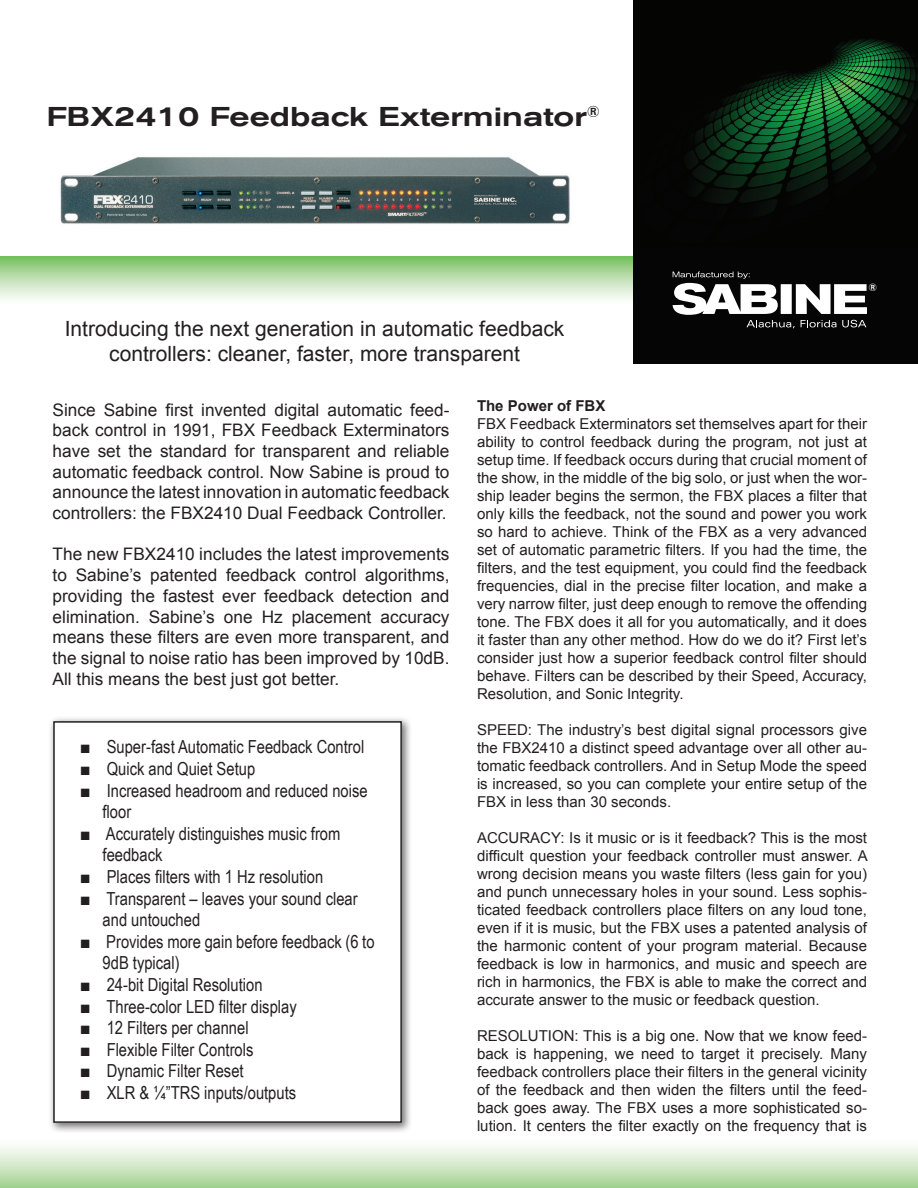
<style>
.page{position:relative;width:918px;height:1188px;background:#fff}
.page>*{position:absolute;margin:0;border:0;box-sizing:border-box;transform-origin:0 0}
.t1{font:500 expanded 27px "Akzidenz Grotesk BE";color:#231f20}
.t2{font:21px/25.2px "Arial";color:#231f20;text-align:center}
.t3{font:18px/21.6px "Arial Narrow";color:#231f20}
.t4{font:17.25px/20.7px "Arial";color:#231f20;text-align:justify}
.t5{font:15px/18px "Arial";color:#231f20;text-align:justify}
.t6{font:700 15px "Arial";color:#231f20}
.t7{font:500 expanded 10.5px "Akzidenz Grotesk BE";color:#fff}
.s1{font-size:28.5px}
</style>
<div class="page">
<div style="left:633px;top:0;width:285px;height:272px;background:#040503"></div>
<svg style="left:692px;top:39px;width:226px;height:173px"></svg>
<div style="left:0;top:256px;width:918px;height:50px;background:linear-gradient(to bottom,#7bc164,#fff)"></div>
<div style="left:633px;top:248px;width:285px;height:116px;background:#040504"></div>
<div style="left:47px;top:715px;width:365px;height:418px;background:#231f20;opacity:.62"></div>
<div style="left:54px;top:722px;width:347px;height:400px;background:#fff"></div>
<div style="left:53px;top:721px;width:349px;height:402px;border:2px solid #231f20"></div>
<div style="left:0;top:1137px;width:918px;height:51px;background:linear-gradient(to bottom,#fff,#a6d394)"></div>
<svg style="left:673px;top:272px;width:194px;height:56px"></svg>
<img style="left:60px;top:157px;width:510px;height:67px">
<h1 class="t1" style="left:47px;top:100px;width:555px">FBX<span class="s1">2410</span> Feedback Exterminator<sup>®</sup></h1>
<h2 class="t2" style="left:65px;top:316px;width:501px">Introducing the next generation in automatic feedback controllers: cleaner, faster, more transparent</h2>
<p class="t7" style="left:869px;top:281px;width:10px">®</p>
<p class="t4" style="left:53px;top:399px;width:398px">Since Sabine first invented digital automatic feed&shy;back control in 1991, FBX Feedback Exterminators have set the standard for transparent and reliable automatic feedback control. Now Sabine is proud to announce the latest innovation in automatic feedback controllers: the FBX2410 Dual Feedback Controller.</p>
<p class="t4" style="left:53px;top:544px;width:398px">The new FBX2410 includes the latest improvements to Sabine’s patented feedback control algorithms, providing the fastest ever feedback detection and elimination. Sabine’s one Hz placement accuracy means these filters are even more transparent, and the signal to noise ratio has been improved by 10dB.<br>All this means the best just got better.</p>
<p class="t3" style="left:81px;top:736px;width:285px">■ Super-fast Automatic Feedback Control</p>
<p class="t3" style="left:81px;top:757px;width:176px">■ Quick and Quiet Setup</p>
<p class="t3" style="left:103px;top:779px;width:267px;text-indent:-22px">■ Increased headroom and reduced noise floor</p>
<p class="t3" style="left:103px;top:822px;width:239px;text-indent:-22px">■ Accurately distinguishes music from feedback</p>
<p class="t3" style="left:81px;top:865px;width:244px">■ Places filters with 1 Hz resolution</p>
<p class="t3" style="left:103px;top:887px;width:257px;text-indent:-22px">■ Transparent – leaves your sound clear and untouched</p>
<p class="t3" style="left:103px;top:930px;width:273px;text-indent:-22px">■ Provides more gain before feedback (6 to<br>9dB typical)</p>
<p class="t3" style="left:81px;top:973px;width:183px">■ 24-bit Digital Resolution</p>
<p class="t3" style="left:81px;top:995px;width:217px">■ Three-color LED filter display</p>
<p class="t3" style="left:81px;top:1016px;width:169px">■ 12 Filters per channel</p>
<p class="t3" style="left:81px;top:1038px;width:174px">■ Flexible Filter Controls</p>
<p class="t3" style="left:81px;top:1060px;width:164px">■ Dynamic Filter Reset</p>
<p class="t3" style="left:81px;top:1081px;width:217px">■ XLR &amp; ¼”TRS inputs/outputs</p>
<p class="t6" style="left:477px;top:396px;width:130px">The Power of FBX</p>
<p class="t5" style="left:477px;top:415px;width:392px">FBX Feedback Exterminators set themselves apart for their ability to control feedback during the program, not just at setup time. If feedback occurs during that crucial moment of the show, in the middle of the big solo, or just when the wor&shy;ship leader begins the sermon, the FBX places a filter that only kills the feedback, not the sound and power you work so hard to achieve. Think of the FBX as a very advanced set of automatic parametric filters. If you had the time, the filters, and the test equipment, you could find the feedback frequencies, dial in the precise filter location, and make a very narrow filter, just deep enough to remove the offending tone. The FBX does it all for you automatically, and it does it faster than any other method. How do we do it? First let’s consider just how a superior feedback control filter should behave. Filters can be described by their Speed, Accuracy, Resolution, and Sonic Integrity.</p>
<p class="t5" style="left:477px;top:721px;width:392px">SPEED: The industry’s best digital signal processors give the FBX2410 a distinct speed advantage over all other au&shy;tomatic feedback controllers. And in Setup Mode the speed is increased, so you can complete your entire setup of the FBX in less than 30 seconds.</p>
<p class="t5" style="left:477px;top:829px;width:392px">ACCURACY: Is it music or is it feedback? This is the most difficult question your feedback controller must answer. A wrong decision means you waste filters (less gain for you) and punch unnecessary holes in your sound. Less sophis&shy;ticated feedback controllers place filters on any loud tone, even if it is music, but the FBX uses a patented analysis of the harmonic content of your program material. Because feedback is low in harmonics, and music and speech are rich in harmonics, the FBX is able to make the correct and accurate answer to the music or feedback question.</p>
<p class="t5" style="left:477px;top:1027px;width:392px">RESOLUTION: This is a big one. Now that we know feed&shy;back is happening, we need to target it precisely. Many feedback controllers place their filters in the general vicinity of the feedback and then widen the filters until the feed&shy;back goes away. The FBX uses a more sophisticated so&shy;lution. It centers the filter exactly on the frequency that is</p>
</div>
